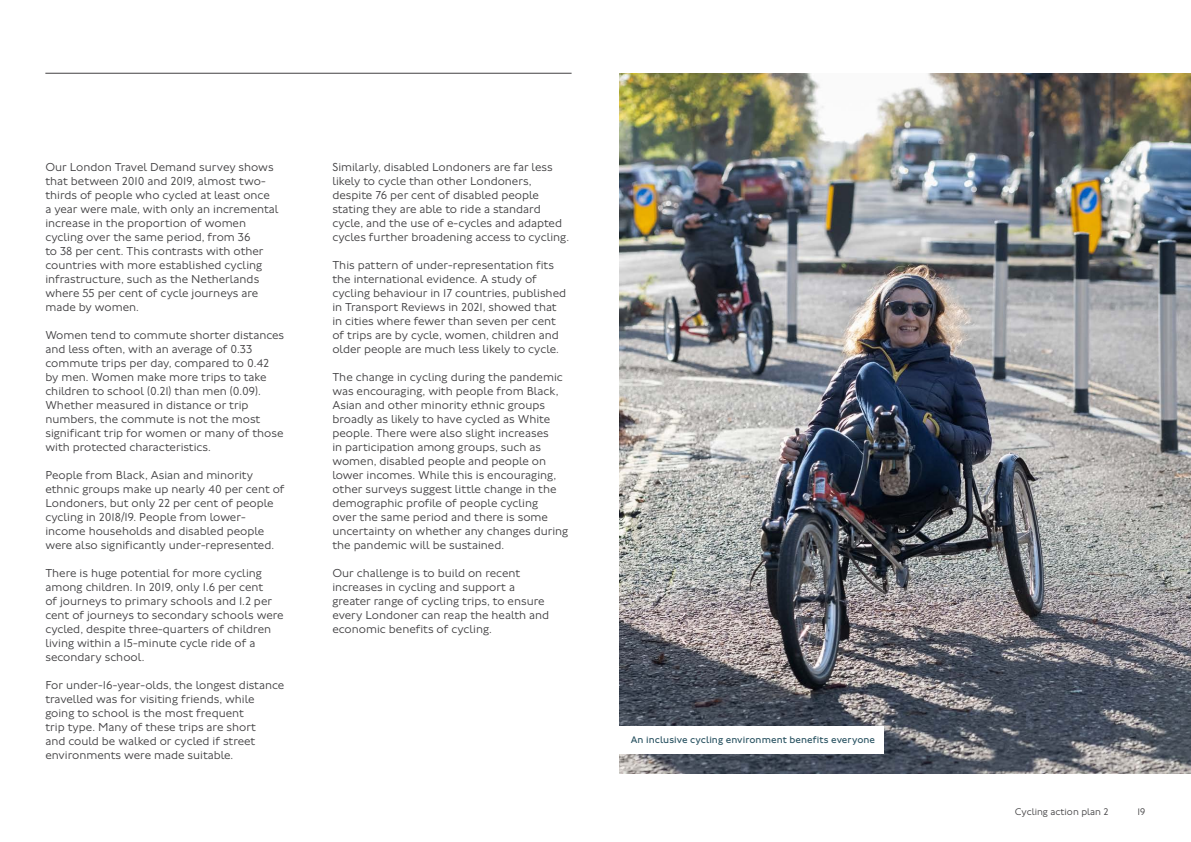
<style>
.page{position:relative;width:1191px;height:842px;background:#fff}
.page>*{position:absolute;margin:0;border:0;box-sizing:border-box;transform-origin:0 0}
.Body_12_14_P{font:300 12px/14px "Johnston 100";color:#414042}
.PictureCaption_10_12_P{font:10px "Johnston 100";letter-spacing:.01em;color:#2a5362}
.t1{font:300 10px "Johnston 100";color:#414042}
</style>
<div class="page">
<img style="left:619px;top:73px;width:572px;height:700px">
<div style="left:619px;top:726px;width:264px;height:27px;background:#fff"></div>
<hr style="left:45px;top:73px;width:526px;height:1px;background:#414042">
<p class="Body_12_14_P" style="left:45px;top:161px;width:235px">Our London Travel Demand survey shows that between 2010 and 2019, almost two&shy;thirds of people who cycled at least once a year were male, with only an incremental increase in the proportion of women cycling over the same period, from 36<br>to 38 per cent. This contrasts with other countries with more established cycling infrastructure, such as the Netherlands where 55 per cent of cycle journeys are made by women.</p>
<p class="Body_12_14_P" style="left:45px;top:329px;width:240px">Women tend to commute shorter distances and less often, with an average of 0.33 commute trips per day, compared to 0.42 by men. Women make more trips to take children to school (0.21) than men (0.09).<br>Whether measured in distance or trip numbers, the commute is not the most significant trip for women or many of those with protected characteristics.</p>
<p class="Body_12_14_P" style="left:45px;top:469px;width:241px">People from Black, Asian and minority ethnic groups make up nearly 40 per cent of Londoners, but only 22 per cent of people cycling in 2018/19. People from lower&shy;income households and disabled people were also significantly under-represented.</p>
<p class="Body_12_14_P" style="left:45px;top:567px;width:240px">There is huge potential for more cycling among children. In 2019, only 1.6 per cent<br>of journeys to primary schools and 1.2 per cent of journeys to secondary schools were cycled, despite three-quarters of children living within a 15-minute cycle ride of a secondary school.</p>
<p class="Body_12_14_P" style="left:45px;top:679px;width:240px">For under-16-year-olds, the longest distance travelled was for visiting friends, while going to school is the most frequent<br>trip type. Many of these trips are short<br>and could be walked or cycled if street environments were made suitable.</p>
<p class="Body_12_14_P" style="left:332px;top:161px;width:238px">Similarly, disabled Londoners are far less likely to cycle than other Londoners, despite 76 per cent of disabled people stating they are able to ride a standard cycle, and the use of e-cycles and adapted cycles further broadening access to cycling.</p>
<p class="Body_12_14_P" style="left:332px;top:259px;width:235px">This pattern of under-representation fits the international evidence. A study of cycling behaviour in 17 countries, published in Transport Reviews in 2021, showed that in cities where fewer than seven per cent of trips are by cycle, women, children and older people are much less likely to cycle.</p>
<p class="Body_12_14_P" style="left:332px;top:371px;width:237px">The change in cycling during the pandemic was encouraging, with people from Black, Asian and other minority ethnic groups broadly as likely to have cycled as White people. There were also slight increases<br>in participation among groups, such as women, disabled people and people on lower incomes. While this is encouraging, other surveys suggest little change in the demographic profile of people cycling<br>over the same period and there is some uncertainty on whether any changes during the pandemic will be sustained.</p>
<p class="Body_12_14_P" style="left:332px;top:567px;width:218px">Our challenge is to build on recent increases in cycling and support a greater range of cycling trips, to ensure every Londoner can reap the health and economic benefits of cycling.</p>
<p class="PictureCaption_10_12_P" style="left:631px;top:734px;width:246px">An inclusive cycling environment benefits everyone</p>
<p class="t1" style="left:1015px;top:807px;width:95px">Cycling action plan 2</p>
<p class="t1" style="left:1137px;top:807px;width:9px">19</p>
</div>
